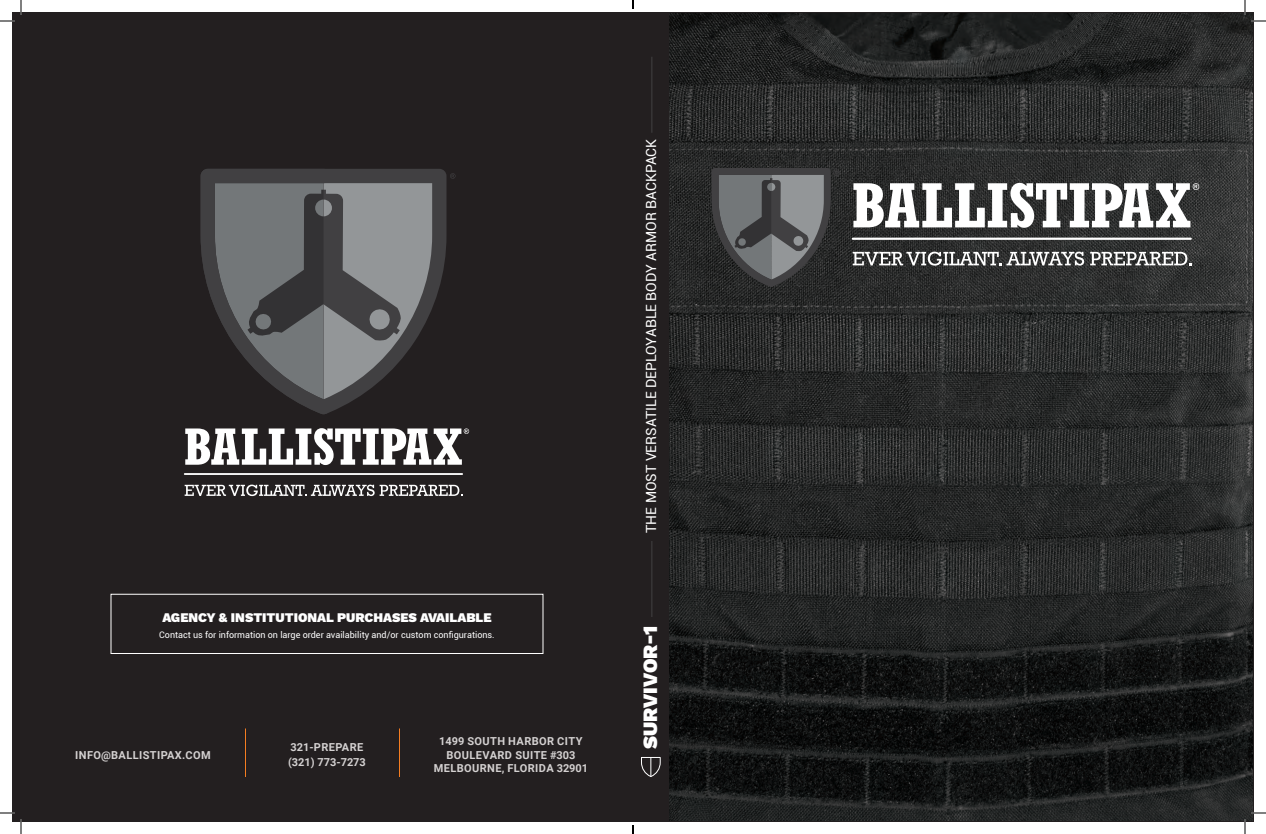
<style>
.page{position:relative;width:1266px;height:834px;background:#fff}
.page>*{position:absolute;margin:0;border:0;box-sizing:border-box;transform-origin:0 0}
.t1{font:900 20px "Work Sans";color:#fff}
.t2{font:14px "Roboto";color:#fff}
.t3{font:900 13px "Work Sans";color:#fff}
.t4{font:700 11px/14.4px "Roboto";letter-spacing:.035em;color:#d4d1d1;text-align:center}
.t5{font:700 11px/14.4px "Roboto";color:#d4d1d1}
.t6{font:9px "Roboto";color:#fff}
</style>
<div class="page">
<img style="left:669px;top:14px;width:583px;height:806px">
<svg style="left:853px;top:252px;width:231px;height:14px"></svg>
<svg style="left:1090px;top:252px;width:101px;height:13px"></svg>
<hr style="left:852px;top:238px;width:340px;height:2px;background:#fff">
<svg style="left:853px;top:183px;width:346px;height:45px"></svg>
<svg style="left:712px;top:168px;width:128px;height:119px;background:#565759"></svg>
<div style="left:12px;top:12px;width:657px;height:810px;background:#231f20"></div>
<svg style="left:641px;top:757px;width:20px;height:20px"></svg>
<hr style="left:651px;top:57px;width:1px;height:76px;background:#424142">
<hr style="left:651px;top:541px;width:1px;height:76px;background:#424142">
<svg style="left:185px;top:485px;width:278px;height:11px"></svg>
<hr style="left:184px;top:473px;width:279px;height:2px;background:#fff">
<svg style="left:185px;top:428px;width:284px;height:37px"></svg>
<svg style="left:201px;top:169px;width:246px;height:245px"></svg>
<svg style="left:450px;top:173px;width:6px;height:6px"></svg>
<hr style="left:245px;top:728px;width:1px;height:49px;background:#f47d21">
<hr style="left:399px;top:728px;width:1px;height:49px;background:#f47d21">
<div style="left:111px;top:594px;width:432px;height:60px;border:1px solid #fff"></div>
<svg style="left:0;top:0;width:22px;height:22px"></svg>
<svg style="left:0;top:812px;width:22px;height:22px"></svg>
<svg style="left:1244px;top:0;width:22px;height:22px"></svg>
<svg style="left:1244px;top:812px;width:22px;height:22px"></svg>
<svg style="left:632px;top:0;width:2px;height:9px"></svg>
<svg style="left:632px;top:825px;width:2px;height:9px"></svg>
<p class="t3" style="left:162px;top:610px;width:331px">AGENCY &amp; INSTITUTIONAL PURCHASES AVAILABLE</p>
<p class="t6" style="left:159px;top:628px;width:337px">Contact us for information on large order availability and/or custom configurations.</p>
<p class="t4" style="left:75px;top:748px;width:137px">INFO@BALLISTIPAX.COM</p>
<p class="t5" style="left:288px;top:740px;width:79px">321-PREPARE (321) 773-7273</p>
<p class="t4" style="left:439px;top:733px;width:145px">1499 SOUTH HARBOR CITY<br>BOULEVARD SUITE #303</p>
<p class="t4" style="left:434px;top:761px;width:156px">MELBOURNE, FLORIDA 32901</p>
<p class="t2" style="left:641px;top:533px;width:396px;rotate:-90deg">THE MOST VERSATILE DEPLOYABLE BODY ARMOR BACKPACK</p>
<h1 class="t1" style="left:639px;top:749px;width:125px;rotate:-90deg">SURVIVOR-1</h1>
</div>
